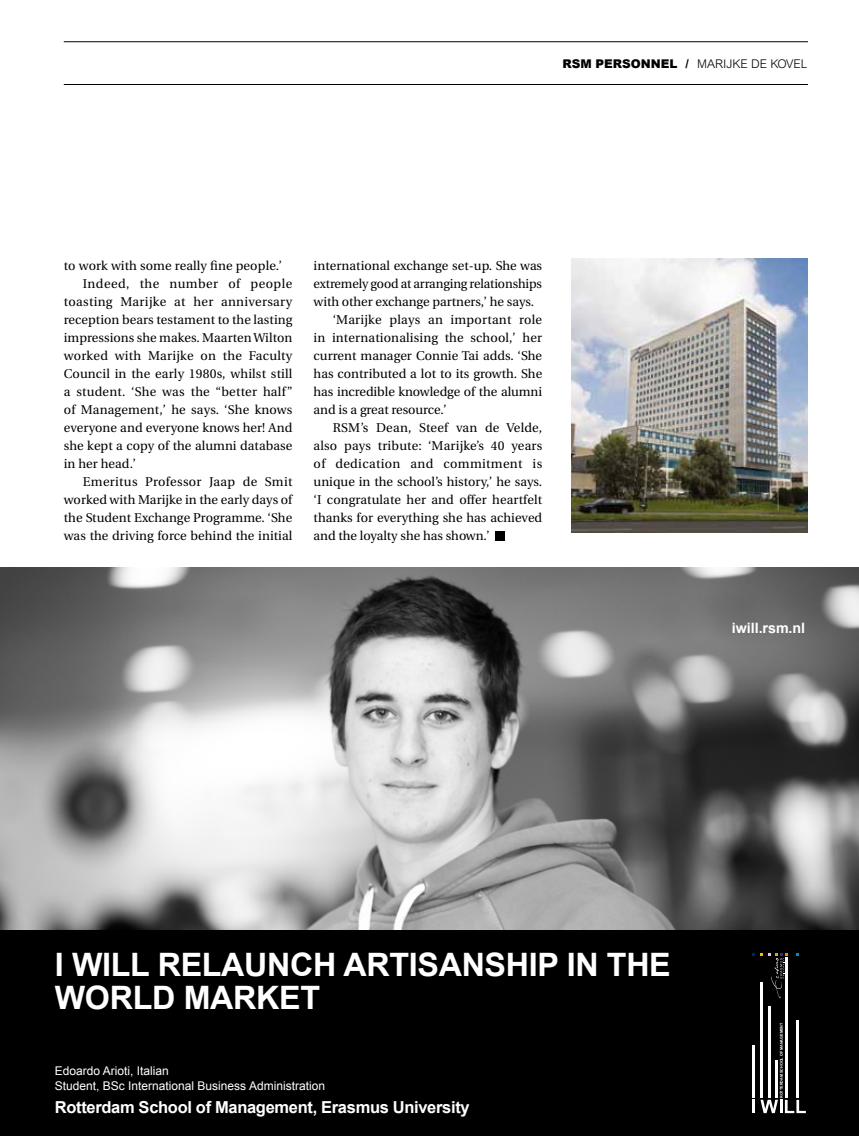
<style>
.page{position:relative;width:859px;height:1136px;background:#fff}
.page>*{position:absolute;margin:0;border:0;box-sizing:border-box;transform-origin:0 0}
.t1{font:700 32.25px/32.2px "Arial";letter-spacing:-.01em;color:#fff}
.t2{font:700 16.5px "Arial";letter-spacing:-.02em;color:#fff}
.t3{font:700 14.25px "Arial";color:#fff}
.t4{font:12.75px "Utopia";letter-spacing:.005em;color:#000}
.t5{font:12.75px "Utopia";letter-spacing:.025em;color:#000}
.t6{font:12.75px "Utopia";letter-spacing:.03em;color:#000}
.t7{font:12.75px "Utopia";letter-spacing:.035em;color:#000}
.t8{font:12px/14.4px "Arial";color:#fff}
.t9{font:300 12px "Arial";color:#000}
.t10{font:700 3.75px "Arial";color:#fff}
.s1{font-weight:900}
</style>
<div class="page">
<img style="left:572px;top:259px;width:236px;height:273px">
<div style="left:495px;top:531px;width:9px;height:9px;background:#000"></div>
<hr style="left:64px;top:84px;width:744px;height:1px;background:#000">
<hr style="left:64px;top:41px;width:744px;height:1px;background:#000">
<img style="left:0;top:567px;width:859px;height:363px">
<div style="left:0;top:930px;width:859px;height:205px;background:#000"></div>
<hr style="left:752px;top:1045px;width:3px;height:52px;background:#fff">
<hr style="left:760px;top:982px;width:3px;height:115px;background:#fff">
<hr style="left:768px;top:1006px;width:2px;height:91px;background:#fff">
<hr style="left:775px;top:1059px;width:3px;height:38px;background:#fff">
<hr style="left:785px;top:957px;width:2px;height:140px;background:#fff">
<hr style="left:796px;top:1020px;width:3px;height:77px;background:#fff">
<svg style="left:752px;top:1099px;width:54px;height:13px"></svg>
<svg style="left:752px;top:953px;width:35px;height:45px"></svg>
<p class="t9" style="left:562px;top:57px;width:247px"><span class="s1">RSM PERSONNEL /</span> MARIJKE DE KOVEL</p>
<p class="t4" style="left:64px;top:259px;width:220px">to work with some really fine people.’</p>
<p class="t7" style="left:83px;top:277px;width:211px">Indeed, the number of people</p>
<p class="t5" style="left:64px;top:295px;width:230px">toasting Marijke at her anniversary</p>
<p class="t4" style="left:64px;top:313px;width:230px">reception bears testament to the lasting</p>
<p class="t4" style="left:64px;top:331px;width:230px">impressions she makes. Maarten Wilton</p>
<p class="t4" style="left:64px;top:349px;width:230px">worked with Marijke on the Faculty</p>
<p class="t4" style="left:64px;top:367px;width:230px">Council in the early 1980s, whilst still</p>
<p class="t4" style="left:64px;top:385px;width:230px">a student. ‘She was the “better half”</p>
<p class="t4" style="left:64px;top:403px;width:230px">of Management,’ he says. ‘She knows</p>
<p class="t4" style="left:64px;top:421px;width:230px">everyone and everyone knows her! And</p>
<p class="t4" style="left:64px;top:439px;width:230px">she kept a copy of the alumni database</p>
<p class="t4" style="left:64px;top:457px;width:74px">in her head.’</p>
<p class="t5" style="left:83px;top:475px;width:211px">Emeritus Professor Jaap de Smit</p>
<p class="t4" style="left:64px;top:493px;width:230px">worked with Marijke in the early days of</p>
<p class="t4" style="left:64px;top:511px;width:230px">the Student Exchange Programme. ‘She</p>
<p class="t4" style="left:64px;top:529px;width:230px">was the driving force behind the initial</p>
<p class="t4" style="left:314px;top:259px;width:230px">international exchange set-up. She was</p>
<p class="t4" style="left:314px;top:277px;width:230px">extremely good at arranging relationships</p>
<p class="t4" style="left:314px;top:295px;width:222px">with other exchange partners,’ he says.</p>
<p class="t4" style="left:333px;top:313px;width:211px">‘Marijke plays an important role</p>
<p class="t4" style="left:314px;top:331px;width:230px">in internationalising the school,’ her</p>
<p class="t4" style="left:314px;top:349px;width:230px">current manager Connie Tai adds. ‘She</p>
<p class="t4" style="left:314px;top:367px;width:230px">has contributed a lot to its growth. She</p>
<p class="t4" style="left:314px;top:385px;width:230px">has incredible knowledge of the alumni</p>
<p class="t4" style="left:314px;top:403px;width:135px">and is a great resource.’</p>
<p class="t4" style="left:333px;top:421px;width:211px">RSM’s Dean, Steef van de Velde,</p>
<p class="t4" style="left:314px;top:439px;width:230px">also pays tribute: ‘Marijke’s 40 years</p>
<p class="t6" style="left:314px;top:457px;width:230px">of dedication and commitment is</p>
<p class="t4" style="left:314px;top:475px;width:230px">unique in the school’s history,’ he says.</p>
<p class="t4" style="left:314px;top:493px;width:230px">‘I congratulate her and offer heartfelt</p>
<p class="t4" style="left:314px;top:511px;width:230px">thanks for everything she has achieved</p>
<p class="t4" style="left:314px;top:529px;width:178px">and the loyalty she has shown.’</p>
<p class="t3" style="left:732px;top:618px;width:75px">iwill.rsm.nl</p>
<h1 class="t1" style="left:55px;top:949px;width:617px">I WILL RELAUNCH ARTISANSHIP IN THE<br>WORLD MARKET</h1>
<p class="t8" style="left:55px;top:1063px;width:272px">Edoardo Arioti, Italian<br>Student, BSc International Business Administration</p>
<p class="t2" style="left:55px;top:1095px;width:416px">Rotterdam School of Management, Erasmus University</p>
<p class="t10" style="left:779px;top:1097px;width:77px;rotate:-90deg">ROTTERDAM SCHOOL OF MANAGEMENT</p>
</div>
